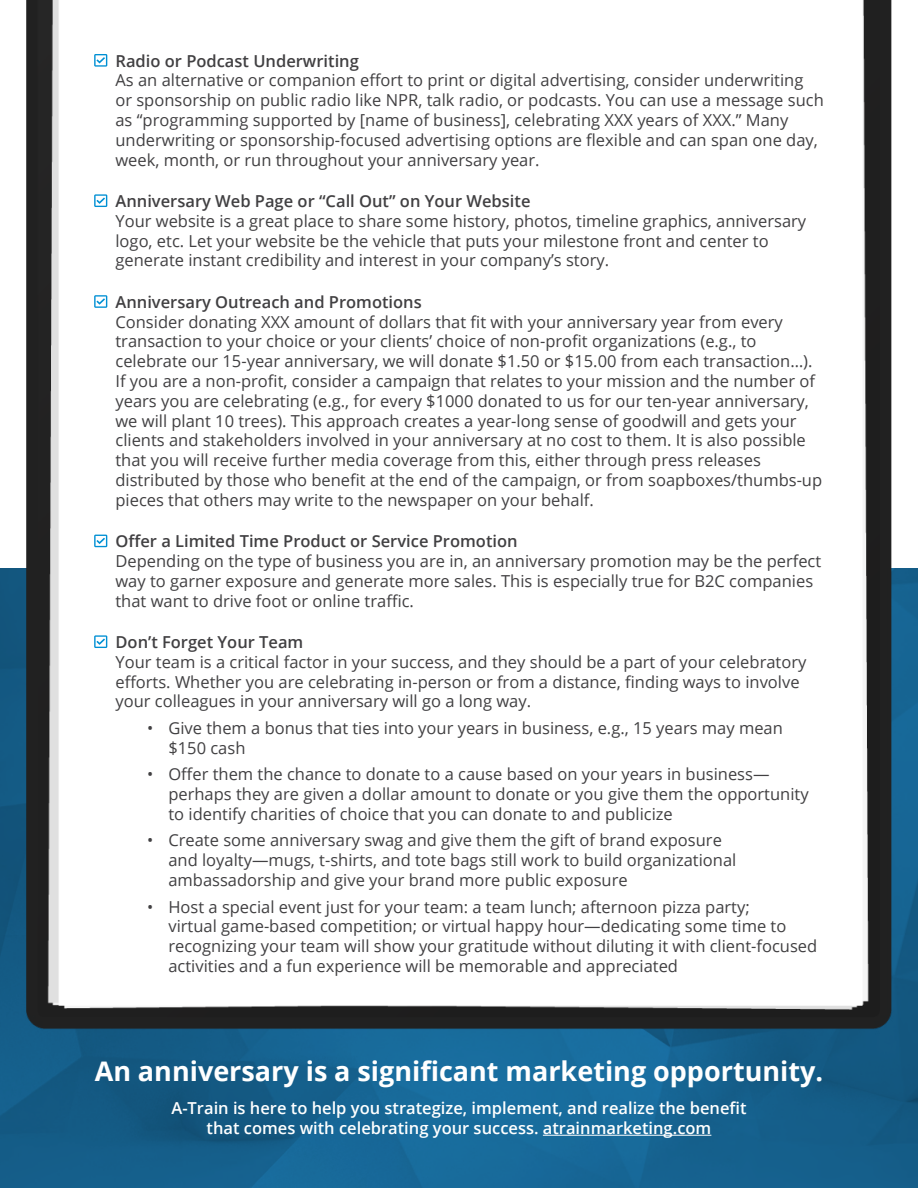
<style>
.page{position:relative;width:918px;height:1188px;background:#fff}
.page>*{position:absolute;margin:0;border:0;box-sizing:border-box;transform-origin:0 0}
.t1{font:700 27px "Open Sans";color:#fff}
.t2{font:16.5px/19.8px "Open Sans";color:#414042}
.t3{font:600 16.5px "Open Sans";color:#414042}
.t4{font:600 16.5px/19.8px "Open Sans";color:#fff;text-align:center}
</style>
<div class="page">
<img style="left:0;top:1048px;width:918px;height:140px">
<img style="left:0;top:0;width:918px;height:1048px">
<svg style="left:94px;top:54px;width:13px;height:13px"></svg>
<svg style="left:94px;top:194px;width:13px;height:13px"></svg>
<svg style="left:94px;top:295px;width:13px;height:13px"></svg>
<svg style="left:94px;top:535px;width:13px;height:12px"></svg>
<svg style="left:94px;top:635px;width:13px;height:13px"></svg>
<hr style="left:543px;top:1135px;width:168px;height:1px;background:#fff">
<p class="t3" style="left:115px;top:49px;width:245px">Radio or Podcast Underwriting</p>
<p class="t2" style="left:115px;top:70px;width:710px">As an alternative or companion effort to print or digital advertising, consider underwriting or sponsorship on public radio like NPR, talk radio, or podcasts. You can use a message such as “programming supported by [name of business], celebrating XXX years of XXX.” Many underwriting or sponsorship-focused advertising options are flexible and can span one day, week, month, or run throughout your anniversary year.</p>
<p class="t3" style="left:115px;top:190px;width:417px">Anniversary Web Page or “Call Out” on Your Website</p>
<p class="t2" style="left:115px;top:211px;width:692px">Your website is a great place to share some history, photos, timeline graphics, anniversary logo, etc. Let your website be the vehicle that puts your milestone front and center to generate instant credibility and interest in your company’s story.</p>
<p class="t3" style="left:115px;top:291px;width:308px">Anniversary Outreach and Promotions</p>
<p class="t2" style="left:115px;top:311px;width:708px">Consider donating XXX amount of dollars that fit with your anniversary year from every transaction to your choice or your clients’ choice of non-profit organizations (e.g., to celebrate our 15-year anniversary, we will donate $1.50 or $15.00 from each transaction…).<br>If you are a non-profit, consider a campaign that relates to your mission and the number of years you are celebrating (e.g., for every $1000 donated to us for our ten-year anniversary, we will plant 10 trees). This approach creates a year-long sense of goodwill and gets your clients and stakeholders involved in your anniversary at no cost to them. It is also possible that you will receive further media coverage from this, either through press releases distributed by those who benefit at the end of the campaign, or from soapboxes/thumbs-up pieces that others may write to the newspaper on your behalf.</p>
<p class="t3" style="left:115px;top:530px;width:404px">Offer a Limited Time Product or Service Promotion</p>
<p class="t2" style="left:115px;top:551px;width:707px">Depending on the type of business you are in, an anniversary promotion may be the perfect way to garner exposure and generate more sales. This is especially true for B2C companies that want to drive foot or online traffic.</p>
<p class="t3" style="left:115px;top:631px;width:189px">Don’t Forget Your Team</p>
<p class="t2" style="left:115px;top:652px;width:692px">Your team is a critical factor in your success, and they should be a part of your celebratory efforts. Whether you are celebrating in-person or from a distance, finding ways to involve your colleagues in your anniversary will go a long way.</p>
<p class="t2" style="left:168px;top:718px;width:616px;text-indent:-21px">• Give them a bonus that ties into your years in business, e.g., 15 years may mean $150 cash</p>
<p class="t2" style="left:168px;top:764px;width:642px;text-indent:-21px">• Offer them the chance to donate to a cause based on your years in business— perhaps they are given a dollar amount to donate or you give them the opportunity to identify charities of choice that you can donate to and publicize</p>
<p class="t2" style="left:168px;top:830px;width:569px;text-indent:-21px">• Create some anniversary swag and give them the gift of brand exposure and loyalty—mugs, t-shirts, and tote bags still work to build organizational ambassadorship and give your brand more public exposure</p>
<p class="t2" style="left:168px;top:896px;width:650px;text-indent:-21px">• Host a special event just for your team: a team lunch; afternoon pizza party;<br>virtual game-based competition; or virtual happy hour—dedicating some time to recognizing your team will show your gratitude without diluting it with client-focused activities and a fun experience will be memorable and appreciated</p>
<h1 class="t1" style="left:95px;top:1052px;width:730px">An anniversary is a significant marketing opportunity.</h1>
<p class="t4" style="left:171px;top:1098px;width:577px">A-Train is here to help you strategize, implement, and realize the benefit that comes with celebrating your success. atrainmarketing.com</p>
</div>
